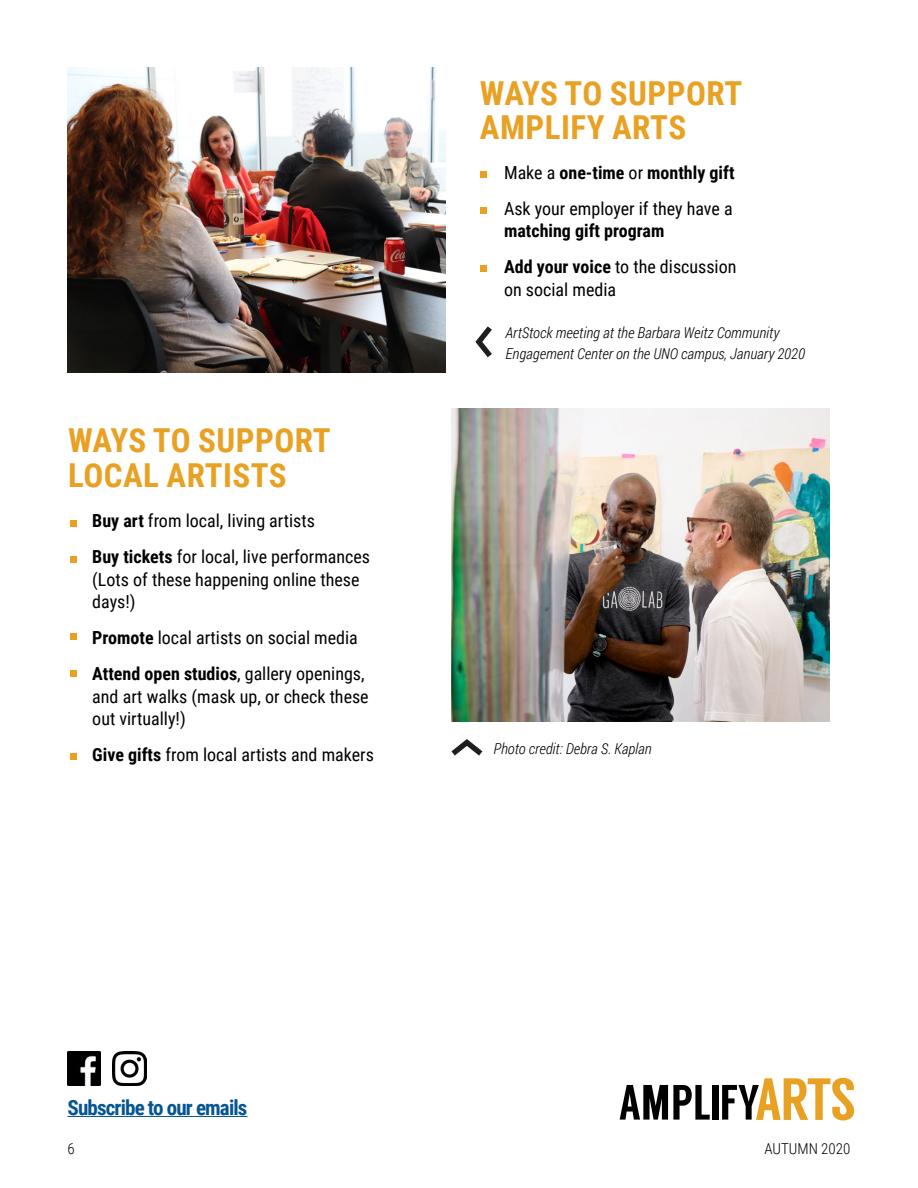
<style>
.page{position:relative;width:918px;height:1188px;background:#fff}
.page>*{position:absolute;margin:0;border:0;box-sizing:border-box;transform-origin:0 0}
.t1{font:700 33px/34.5px "Roboto Condensed";letter-spacing:.015em;color:#e8a123}
.t2{font:700 21px "Roboto Condensed";letter-spacing:-.04em;color:#055593}
.t3{font:18px/36px "Roboto Condensed";color:#000}
.t4{font:700 18px/36px "Roboto Condensed";color:#000}
.t5{font:italic 300 15px/21px "Roboto Condensed";color:#000}
.t6{font:300 15px "Roboto Condensed";color:#000}
.s1{font-weight:700}
.s2{font-weight:400}
</style>
<div class="page">
<div style="left:481px;top:171px;width:6px;height:7px;background:#e8a123"></div>
<div style="left:481px;top:207px;width:6px;height:7px;background:#e8a123"></div>
<div style="left:481px;top:265px;width:6px;height:7px;background:#e8a123"></div>
<img style="left:68px;top:68px;width:378px;height:305px">
<hr style="left:68px;top:1116px;width:179px;height:1px;background:#055593">
<img style="left:68px;top:1052px;width:33px;height:33px">
<img style="left:113px;top:1052px;width:33px;height:33px">
<svg style="left:620px;top:1085px;width:90px;height:35px"></svg>
<div style="left:712px;top:1085px;width:6px;height:35px;background:#000"></div>
<svg style="left:722px;top:1078px;width:132px;height:43px"></svg>
<img style="left:451px;top:408px;width:378px;height:313px">
<svg style="left:475px;top:326px;width:17px;height:32px"></svg>
<svg style="left:451px;top:739px;width:32px;height:17px"></svg>
<div style="left:70px;top:520px;width:7px;height:6px;background:#e8a123"></div>
<div style="left:70px;top:556px;width:7px;height:7px;background:#e8a123"></div>
<div style="left:70px;top:633px;width:7px;height:7px;background:#e8a123"></div>
<div style="left:70px;top:670px;width:7px;height:7px;background:#e8a123"></div>
<div style="left:70px;top:753px;width:7px;height:6px;background:#e8a123"></div>
<h1 class="t1" style="left:68px;top:422px;width:264px">WAYS TO SUPPORT<br>LOCAL ARTISTS</h1>
<p class="t3" style="left:92px;top:502px;width:279px"><span class="s1">Buy art</span> from local, living artists<br><span class="s1">Buy tickets</span> for local, live performances</p>
<p class="t3" style="left:92px;top:568px;width:269px;line-height:22.5px">(Lots of these happening online these days!)</p>
<p class="t3" style="left:92px;top:619px;width:274px"><span class="s1">Promote</span> local artists on social media<br><span class="s1">Attend open studios</span>, gallery openings,</p>
<p class="t3" style="left:92px;top:685px;width:278px;line-height:22.5px">and art walks (mask up, or check these out virtually!)</p>
<p class="t3" style="left:92px;top:736px;width:283px"><span class="s1">Give gifts</span> from local artists and makers</p>
<h1 class="t1" style="left:480px;top:74px;width:264px">WAYS TO SUPPORT<br>AMPLIFY ARTS</h1>
<p class="t3" style="left:504px;top:154px;width:232px">Make a <span class="s1">one-time</span> or <span class="s1">monthly gift<br></span>Ask your employer if they have a</p>
<p class="t4" style="left:504px;top:212px;width:234px">matching gift program<br>Add your voice <span class="s2">to the discussion</span></p>
<p class="t3" style="left:504px;top:271px;width:114px">on social media</p>
<p class="t5" style="left:505px;top:321px;width:301px">ArtStock meeting at the Barbara Weitz Community<br>Engagement Center on the UNO campus, January 2020</p>
<p class="t5" style="left:494px;top:738px;width:160px">Photo credit: Debra S. Kaplan</p>
<p class="t2" style="left:68px;top:1093px;width:181px">Subscribe to our emails</p>
<p class="t6" style="left:68px;top:1138px;width:9px">6</p>
<p class="t6" style="left:764px;top:1138px;width:88px">AUTUMN 2020</p>
</div>
